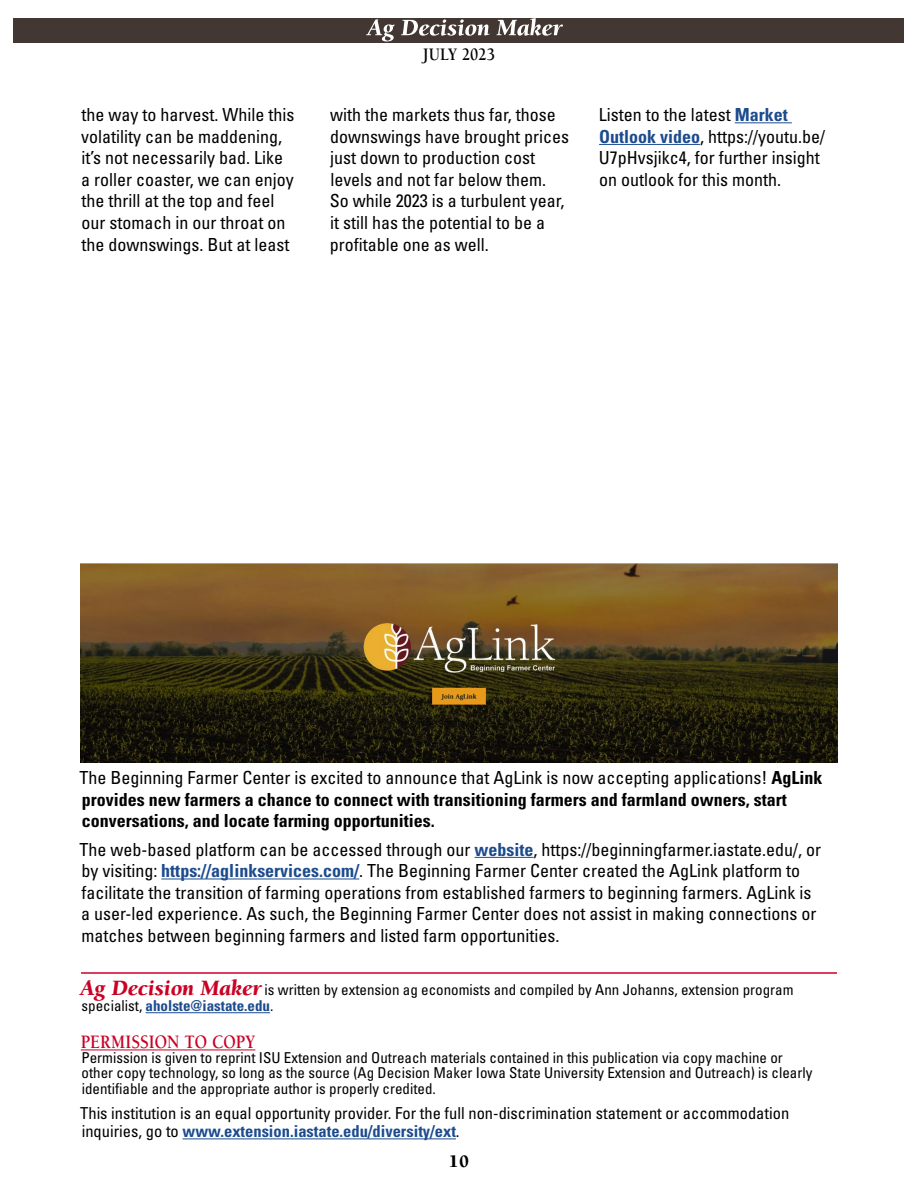
<style>
.page{position:relative;width:918px;height:1188px;background:#fff}
.page>*{position:absolute;margin:0;border:0;box-sizing:border-box;transform-origin:0 0}
.copy_footer{font:700 19.5px "Berkeley Std";color:#ca0025;scale:.85 1}
.copy{font:condensed 18px/21.6px "Univers LT Std";color:#000}
.copy-2{font:700 condensed 18px/21.6px "Univers LT Std";color:#000}
.t1{font:700 18px "Berkeley Std";letter-spacing:.005em;color:#000;scale:.85 1}
.t2{font:900 18px "Berkeley Std";color:#000}
.copy_footer-2{font:condensed 16.5px/18px "Univers LT Std";color:#000}
.copy_footer-3{font:condensed 15px/15px "Univers LT Std";color:#000}
.copy-3{font:condensed 15px/16.5px "Univers LT Std";color:#000}
.s1{font-weight:700;color:#1c4b8e}
.s2{font-weight:400}
.s3{font-family:"Berkeley Std";font-weight:900;font-style:italic;font-stretch:normal;font-size:22.5px;color:#ca0025}
</style>
<div class="page">
<div style="left:14px;top:18px;width:890px;height:24px;background:#423732"></div>
<svg style="left:366px;top:18px;width:197px;height:24px"></svg>
<hr style="left:146px;top:1012px;width:124px;height:1px;background:#1c4b8e">
<hr style="left:81px;top:1049px;width:174px;height:1px;background:#ca0025">
<hr style="left:183px;top:1138px;width:273px;height:1px;background:#1c4b8e">
<hr style="left:81px;top:972px;width:756px;height:2px;background:#ca0025">
<img style="left:81px;top:563px;width:756px;height:199px">
<hr style="left:735px;top:122px;width:57px;height:1px;background:#1c4b8e">
<hr style="left:599px;top:144px;width:101px;height:1px;background:#1c4b8e">
<hr style="left:475px;top:857px;width:59px;height:1px;background:#1c4b8e">
<hr style="left:161px;top:879px;width:198px;height:1px;background:#1c4b8e">
<p class="copy" style="left:81px;top:104px;width:215px">the way to harvest. While this volatility can be maddening, it’s not necessarily bad. Like a roller coaster, we can enjoy the thrill at the top and feel our stomach in our throat on the downswings. But at least</p>
<p class="t1" style="left:423px;top:44px;width:86px">JULY 2023</p>
<p class="copy" style="left:330px;top:104px;width:241px">with the markets thus far, those downswings have brought prices just down to production cost levels and not far below them.<br>So while 2023 is a turbulent year, it still has the potential to be a profitable one as well.</p>
<p class="copy" style="left:599px;top:104px;width:228px">Listen to the latest <span class="s1">Market<br>Outlook video</span>, https://youtu.be/<br>U7pHvsjikc4, for further insight on outlook for this month.</p>
<p class="copy-2" style="left:80px;top:767px;width:744px"><span class="s2">The Beginning Farmer Center is excited to announce that AgLink is now accepting applications!</span> AgLink provides new farmers a chance to connect with transitioning farmers and farmland owners, start conversations, and locate farming opportunities.</p>
<p class="copy" style="left:80px;top:838px;width:743px">The web-based platform can be accessed through our <span class="s1">website</span>, https://beginningfarmer.iastate.edu/, or by visiting: <span class="s1">https://aglinkservices.com/</span>. The Beginning Farmer Center created the AgLink platform to facilitate the transition of farming operations from established farmers to beginning farmers. AgLink is a user-led experience. As such, the Beginning Farmer Center does not assist in making connections or matches between beginning farmers and listed farm opportunities.</p>
<p class="copy-3" style="left:80px;top:981px;width:715px"><span class="s3">Ag Decision Maker</span> is written by extension ag economists and compiled by Ann Johanns, extension program specialist, <span class="s1">aholste@iastate.edu</span>.</p>
<p class="copy_footer" style="left:81px;top:1031px;width:207px">PERMISSION TO COPY</p>
<p class="copy_footer-3" style="left:81px;top:1050px;width:733px">Permission is given to reprint ISU Extension and Outreach materials contained in this publication via copy machine or other copy technology, so long as the source (Ag Decision Maker Iowa State University Extension and Outreach) is clearly</p>
<p class="copy_footer-3" style="left:82px;top:1081px;width:356px">identifiable and the appropriate author is properly credited.</p>
<p class="copy_footer-2" style="left:80px;top:1104px;width:711px">This institution is an equal opportunity provider. For the full non-discrimination statement or accommodation inquiries, go to <span class="s1">www.extension.iastate.edu/diversity/ext</span>.</p>
<p class="t2" style="left:449px;top:1152px;width:22px">10</p>
</div>
